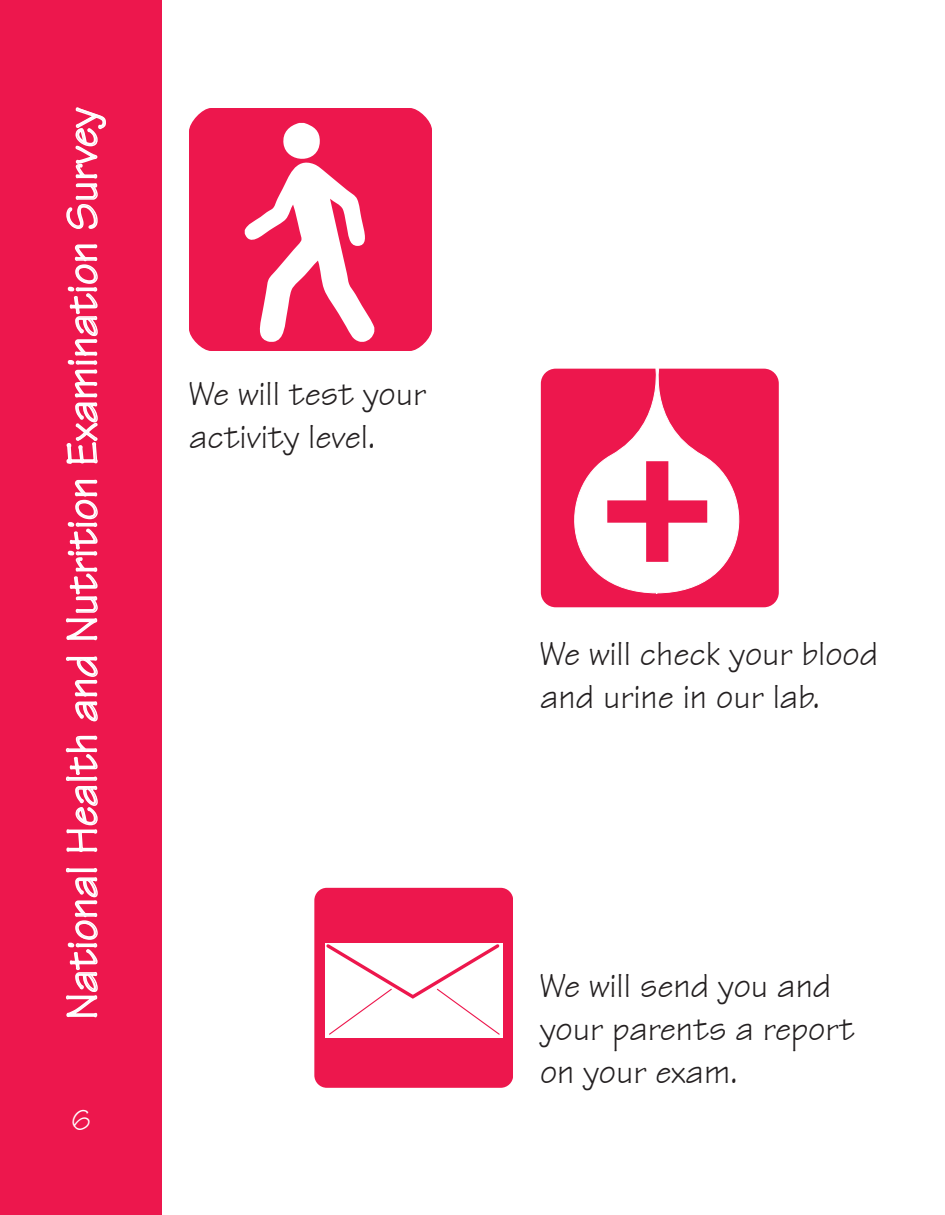
<style>
.page{position:relative;width:945px;height:1215px;background:#fff}
.page>*{position:absolute;margin:0;border:0;box-sizing:border-box;transform-origin:0 0}
.Bar_text{font:45px "Technical Plain";color:#fff}
.t1{font:36px/43.2px "Technical Plain";color:#231f20}
.t2{font:30px "Technical Plain";color:#fff}
</style>
<div class="page">
<div style="left:0;top:0;width:161px;height:1215px;background:#ed174d"></div>
<svg style="left:66px;top:868px;width:32px;height:150px"></svg>
<svg style="left:65px;top:735px;width:33px;height:117px"></svg>
<svg style="left:66px;top:656px;width:32px;height:66px"></svg>
<svg style="left:66px;top:479px;width:32px;height:162px"></svg>
<svg style="left:66px;top:244px;width:32px;height:220px"></svg>
<svg style="left:66px;top:107px;width:40px;height:122px"></svg>
<div style="left:189px;top:108px;width:243px;height:243px;background:#ed174d;border-radius:22px"></div>
<svg style="left:245px;top:123px;width:129px;height:219px"></svg>
<div style="left:541px;top:369px;width:238px;height:238px;background:#ed174d;border-radius:15px"></div>
<svg style="left:553px;top:368px;width:206px;height:225px"></svg>
<svg style="left:607px;top:461px;width:100px;height:101px"></svg>
<div style="left:314px;top:888px;width:199px;height:200px;background:#ed174d;border-radius:12px"></div>
<div style="left:325px;top:944px;width:177px;height:94px;background:#fff"></div>
<svg style="left:325px;top:943px;width:177px;height:92px"></svg>
<p class="Bar_text" style="left:54px;top:1020px;width:914px;rotate:-90deg">National Health and Nutrition Examination Survey</p>
<p class="t2" style="left:71px;top:1102px;width:21px">6</p>
<p class="t1" style="left:189px;top:372px;width:239px">We will test your activity level.</p>
<p class="t1" style="left:540px;top:632px;width:340px">We will check your blood and urine in our lab.</p>
<p class="t1" style="left:540px;top:964px;width:316px">We will send you and your parents a report on your exam.</p>
</div>
